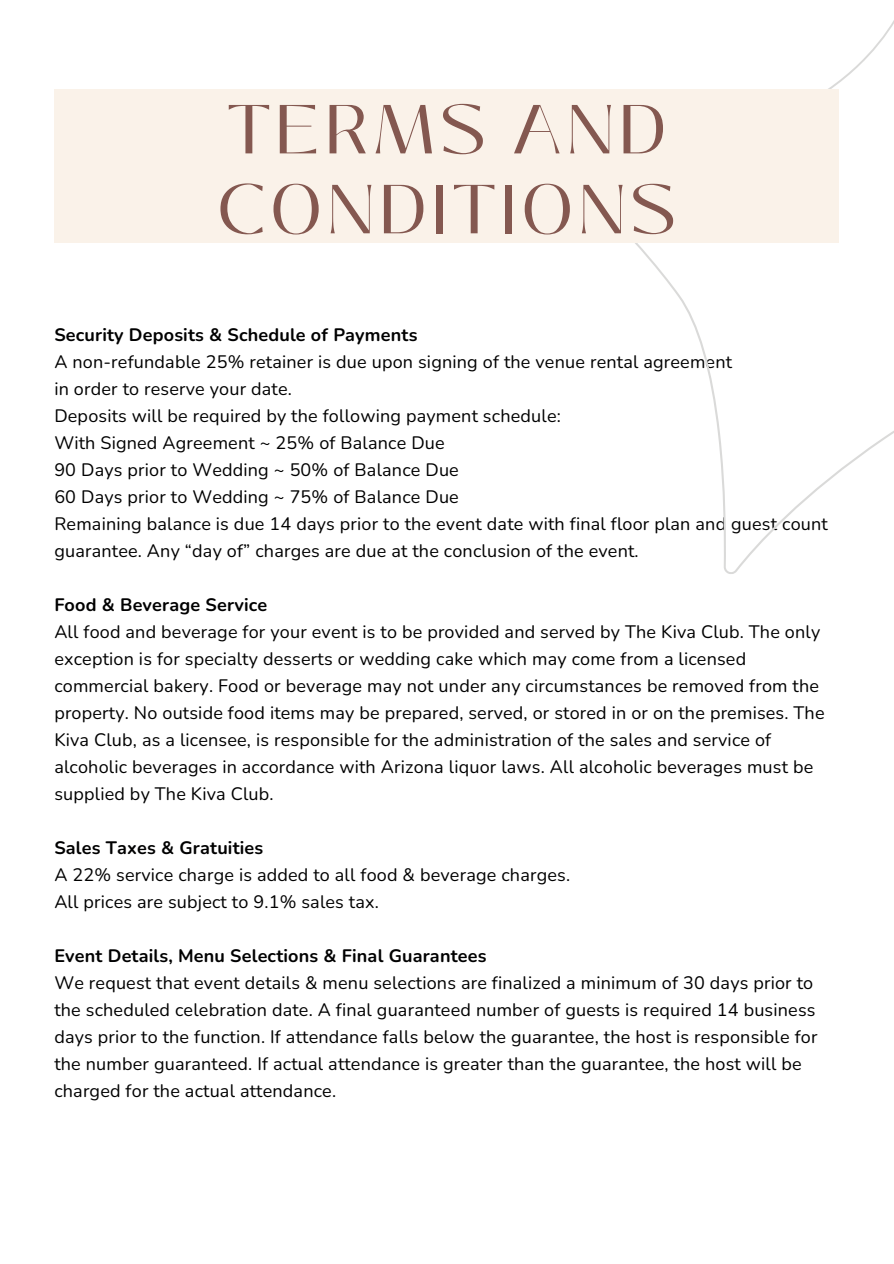
<style>
.page{position:relative;width:894px;height:1264px;background:#fff}
.page>*{position:absolute;margin:0;border:0;box-sizing:border-box;transform-origin:0 0}
.t1{font:69px/79.8px "Black Mango";letter-spacing:.07em;color:#845850}
.t2{font:18px/27px "Nunito";letter-spacing:.01em;color:#000001}
.t3{font:700 18px "Nunito";letter-spacing:.01em;color:#000001}
</style>
<div class="page">
<svg style="left:635px;top:22px;width:258px;height:552px"></svg>
<div style="left:54px;top:89px;width:785px;height:154px;background:#faf2e9"></div>
<p class="t1" style="left:217px;top:90px;width:461px">TERMS AND<br>CONDITIONS</p>
<p class="t3" style="left:54px;top:323px;width:364px">Security Deposits &amp; Schedule of Payments</p>
<h1 class="t2" style="left:54px;top:348px;width:679px">A non-refundable 25% retainer is due upon signing of the venue rental agreement</h1>
<p class="t2" style="left:54px;top:375px;width:239px">in order to reserve your date.</p>
<p class="t2" style="left:54px;top:402px;width:508px">Deposits will be required by the following payment schedule:</p>
<p class="t2" style="left:54px;top:429px;width:392px">With Signed Agreement ~ 25% of Balance Due</p>
<p class="t2" style="left:54px;top:456px;width:406px">90 Days prior to Wedding ~ 50% of Balance Due</p>
<p class="t2" style="left:54px;top:483px;width:406px">60 Days prior to Wedding ~ 75% of Balance Due</p>
<p class="t2" style="left:54px;top:510px;width:774px">Remaining balance is due 14 days prior to the event date with final floor plan and guest count guarantee. Any “day of” charges are due at the conclusion of the event.</p>
<p class="t3" style="left:54px;top:593px;width:214px">Food &amp; Beverage Service</p>
<p class="t2" style="left:54px;top:618px;width:771px">All food and beverage for your event is to be provided and served by The Kiva Club. The only exception is for specialty desserts or wedding cake which may come from a licensed commercial bakery. Food or beverage may not under any circumstances be removed from the property. No outside food items may be prepared, served, or stored in or on the premises. The Kiva Club, as a licensee, is responsible for the administration of the sales and service of alcoholic beverages in accordance with Arizona liquor laws. All alcoholic beverages must be supplied by The Kiva Club.</p>
<p class="t3" style="left:54px;top:836px;width:210px">Sales Taxes &amp; Gratuities</p>
<p class="t2" style="left:54px;top:861px;width:517px">A 22% service charge is added to all food &amp; beverage charges.</p>
<p class="t2" style="left:54px;top:888px;width:326px">All prices are subject to 9.1% sales tax.</p>
<p class="t3" style="left:54px;top:944px;width:433px">Event Details, Menu Selections &amp; Final Guarantees</p>
<p class="t2" style="left:54px;top:969px;width:764px">We request that event details &amp; menu selections are finalized a minimum of 30 days prior to the scheduled celebration date. A final guaranteed number of guests is required 14 business days prior to the function. If attendance falls below the guarantee, the host is responsible for the number guaranteed. If actual attendance is greater than the guarantee, the host will be charged for the actual attendance.</p>
</div>
